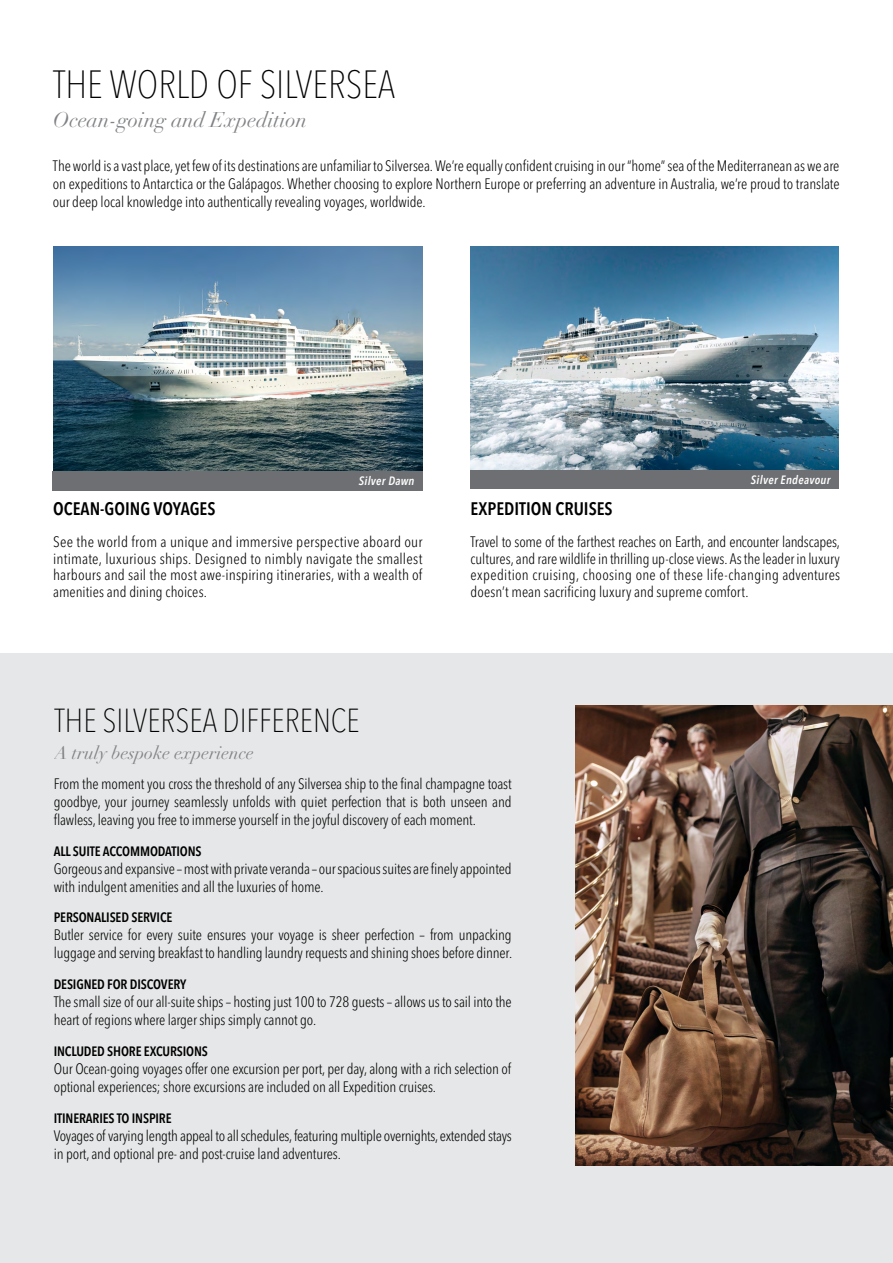
<style>
.page{position:relative;width:893px;height:1263px;background:#fff}
.page>*{position:absolute;margin:0;border:0;box-sizing:border-box;transform-origin:0 0}
.t1{font:100 condensed 39px "Avenir Next LT Pro";color:#000}
.t2{font:100 condensed 33px "Avenir Next LT Pro";color:#000}
.t3{font:italic 21px "Didot";color:#808285}
.t4{font:600 condensed 18px "Avenir Next LT Pro";color:#000}
.t5{font:italic 18px "Didot";color:#808285}
.t6{font:300 condensed 15px/18px "Avenir Next LT Pro";letter-spacing:-.01em;color:#000}
.t7{font:600 condensed 13.5px "Avenir Next LT Pro";letter-spacing:-.01em;color:#000}
.t8{font:italic 600 condensed 12px "Avenir Next LT Pro";letter-spacing:.025em;color:#fff}
</style>
<div class="page">
<div style="left:0;top:654px;width:893px;height:609px;background:#e6e7e8"></div>
<img style="left:471px;top:246px;width:368px;height:225px">
<div style="left:471px;top:471px;width:368px;height:18px;background:#6e6f72"></div>
<img style="left:53px;top:246px;width:369px;height:225px">
<img style="left:575px;top:705px;width:318px;height:460px">
<div style="left:52px;top:471px;width:371px;height:20px;background:#6e6f72"></div>
<h1 class="t1" style="left:53px;top:61px;width:343px">THE WORLD OF SILVERSEA</h1>
<h3 class="t3" style="left:53px;top:106px;width:255px">Ocean-going and Expedition</h3>
<p class="t6" style="left:53px;top:156px;width:788px;text-align:justify">The world is a vast place, yet few of its destinations are unfamiliar to Silversea. We’re equally confident cruising in our “home” sea of the Mediterranean as we are on expeditions to Antarctica or the Galápagos. Whether choosing to explore Northern Europe or preferring an adventure in Australia, we’re proud to translate our deep local knowledge into authentically revealing voyages, worldwide.</p>
<p class="t8" style="left:359px;top:474px;width:57px">Silver Dawn</p>
<p class="t8" style="left:751px;top:473px;width:81px">Silver Endeavour</p>
<p class="t4" style="left:53px;top:498px;width:164px">OCEAN-GOING VOYAGES</p>
<p class="t4" style="left:471px;top:498px;width:144px">EXPEDITION CRUISES</p>
<p class="t6" style="left:53px;top:533px;width:371px;line-height:16.5px;text-align:justify">See the world from a unique and immersive perspective aboard our intimate, luxurious ships. Designed to nimbly navigate the smallest harbours and sail the most awe-inspiring itineraries, with a wealth of amenities and dining choices.</p>
<p class="t6" style="left:471px;top:533px;width:371px;line-height:16.5px;text-align:justify">Travel to some of the farthest reaches on Earth, and encounter landscapes, cultures, and rare wildlife in thrilling up-close views. As the leader in luxury expedition cruising, choosing one of these life-changing adventures doesn’t mean sacrificing luxury and supreme comfort.</p>
<h2 class="t2" style="left:55px;top:701px;width:307px">THE SILVERSEA DIFFERENCE</h2>
<p class="t5" style="left:55px;top:742px;width:201px">A truly bespoke experience</p>
<p class="t6" style="left:54px;top:774px;width:459px;text-align:justify">From the moment you cross the threshold of any Silversea ship to the final champagne toast goodbye, your journey seamlessly unfolds with quiet perfection that is both unseen and flawless, leaving you free to immerse yourself in the joyful discovery of each moment.</p>
<p class="t7" style="left:54px;top:842px;width:149px">ALL SUITE ACCOMMODATIONS</p>
<p class="t6" style="left:54px;top:859px;width:459px">Gorgeous and expansive – most with private veranda – our spacious suites are finely appointed with indulgent amenities and all the luxuries of home.</p>
<p class="t7" style="left:54px;top:909px;width:120px">PERSONALISED SERVICE</p>
<p class="t6" style="left:54px;top:926px;width:460px">Butler service for every suite ensures your voyage is sheer perfection – from unpacking luggage and serving breakfast to handling laundry requests and shining shoes before dinner.</p>
<p class="t7" style="left:54px;top:976px;width:134px">DESIGNED FOR DISCOVERY</p>
<p class="t6" style="left:54px;top:993px;width:459px">The small size of our all-suite ships – hosting just 100 to 728 guests – allows us to sail into the heart of regions where larger ships simply cannot go.</p>
<p class="t7" style="left:54px;top:1043px;width:156px">INCLUDED SHORE EXCURSIONS</p>
<p class="t6" style="left:54px;top:1059px;width:459px">Our Ocean-going voyages offer one excursion per port, per day, along with a rich selection of optional experiences; shore excursions are included on all Expedition cruises.</p>
<p class="t7" style="left:54px;top:1110px;width:119px">ITINERARIES TO INSPIRE</p>
<p class="t6" style="left:54px;top:1126px;width:459px">Voyages of varying length appeal to all schedules, featuring multiple overnights, extended stays in port, and optional pre- and post-cruise land adventures.</p>
</div>
